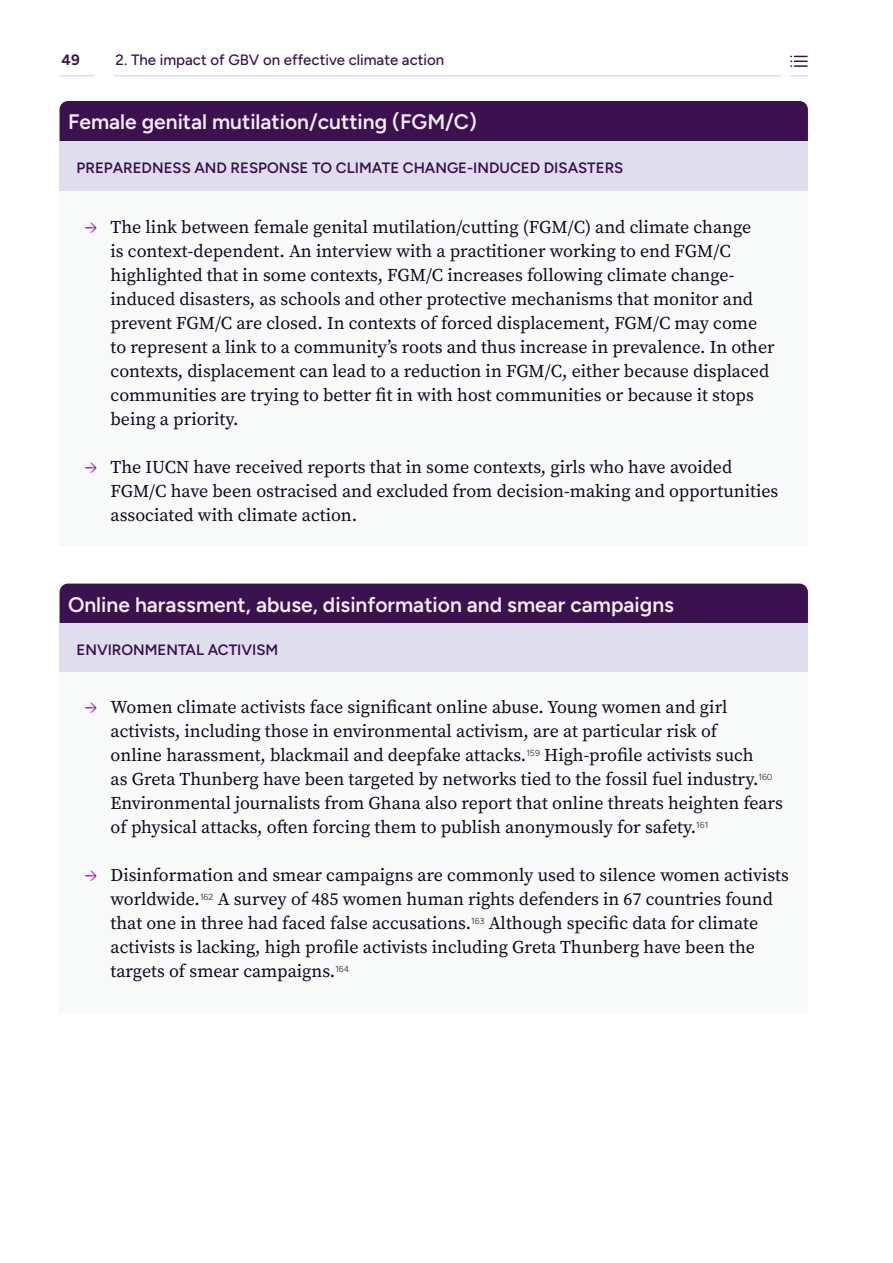
<style>
.page{position:relative;width:893px;height:1263px;background:#fff}
.page>*{position:absolute;margin:0;border:0;box-sizing:border-box;transform-origin:0 0}
.Heading_3{font:600 21px "Figtree";color:#f7effb}
.t1{font:18px/24px "Source Serif Pro";color:#0d0a1f}
.Table_heading{font:600 15px "Figtree";color:#3b114f}
.t2{font:500 15px "Figtree";color:#3b114f}
.t3{font:700 15px "Figtree";color:#3b114f}
.s1{color:#ab00b7}
</style>
<div class="page">
<div style="left:60px;top:101px;width:748px;height:40px;background:#3b114f"></div>
<div style="left:60px;top:179px;width:748px;height:366px;background:#f8f9f9"></div>
<div style="left:60px;top:584px;width:748px;height:40px;background:#3b114f"></div>
<div style="left:60px;top:624px;width:748px;height:49px;background:#e0ddee"></div>
<div style="left:60px;top:672px;width:748px;height:341px;background:#f8f9f9"></div>
<div style="left:60px;top:141px;width:748px;height:50px;background:#e0ddee"></div>
<hr style="left:60px;top:75px;width:34px;height:2px;background:#e0ddee">
<svg style="left:791px;top:75px;width:16px;height:2px"></svg>
<hr style="left:114px;top:75px;width:667px;height:2px;background:#e0ddee">
<svg style="left:791px;top:56px;width:16px;height:11px"></svg>
<p class="t3" style="left:62px;top:51px;width:20px">49</p>
<p class="t2" style="left:116px;top:51px;width:330px">2. The impact of GBV on effective climate action</p>
<p class="Heading_3" style="left:68px;top:110px;width:410px">Female genital mutilation/cutting (FGM/C)</p>
<p class="Table_heading" style="left:77px;top:159px;width:548px">PREPAREDNESS AND RESPONSE TO CLIMATE CHANGE-INDUCED DISASTERS</p>
<p class="t1" style="left:111px;top:215px;width:666px;text-indent:-26px"><span class="s1">→</span> The link between female genital mutilation/cutting (FGM/C) and climate change<br>is context-dependent. An interview with a practitioner working to end FGM/C highlighted that in some contexts, FGM/C increases following climate change&shy;induced disasters, as schools and other protective mechanisms that monitor and prevent FGM/C are closed. In contexts of forced displacement, FGM/C may come to represent a link to a community’s roots and thus increase in prevalence. In other contexts, displacement can lead to a reduction in FGM/C, either because displaced communities are trying to better fit in with host communities or because it stops being a priority.</p>
<p class="t1" style="left:111px;top:455px;width:669px;text-indent:-26px"><span class="s1">→</span> The IUCN have received reports that in some contexts, girls who have avoided<br>FGM/C have been ostracised and excluded from decision-making and opportunities associated with climate action.</p>
<p class="Heading_3" style="left:68px;top:592px;width:607px">Online harassment, abuse, disinformation and smear campaigns</p>
<p class="Table_heading" style="left:77px;top:641px;width:203px">ENVIRONMENTAL ACTIVISM</p>
<p class="t1" style="left:111px;top:695px;width:674px;text-indent:-26px"><span class="s1">→</span> Women climate activists face significant online abuse. Young women and girl activists, including those in environmental activism, are at particular risk of<br>online harassment, blackmail and deepfake attacks.<sup>159</sup> High-profile activists such<br>as Greta Thunberg have been targeted by networks tied to the fossil fuel industry.<sup>160<br></sup>Environmental journalists from Ghana also report that online threats heighten fears of physical attacks, often forcing them to publish anonymously for safety.<sup>161</sup></p>
<p class="t1" style="left:111px;top:863px;width:680px;text-indent:-26px"><span class="s1">→</span> Disinformation and smear campaigns are commonly used to silence women activists worldwide.<sup>162</sup> A survey of 485 women human rights defenders in 67 countries found that one in three had faced false accusations.<sup>163</sup> Although specific data for climate activists is lacking, high profile activists including Greta Thunberg have been the targets of smear campaigns.<sup>164</sup></p>
</div>
